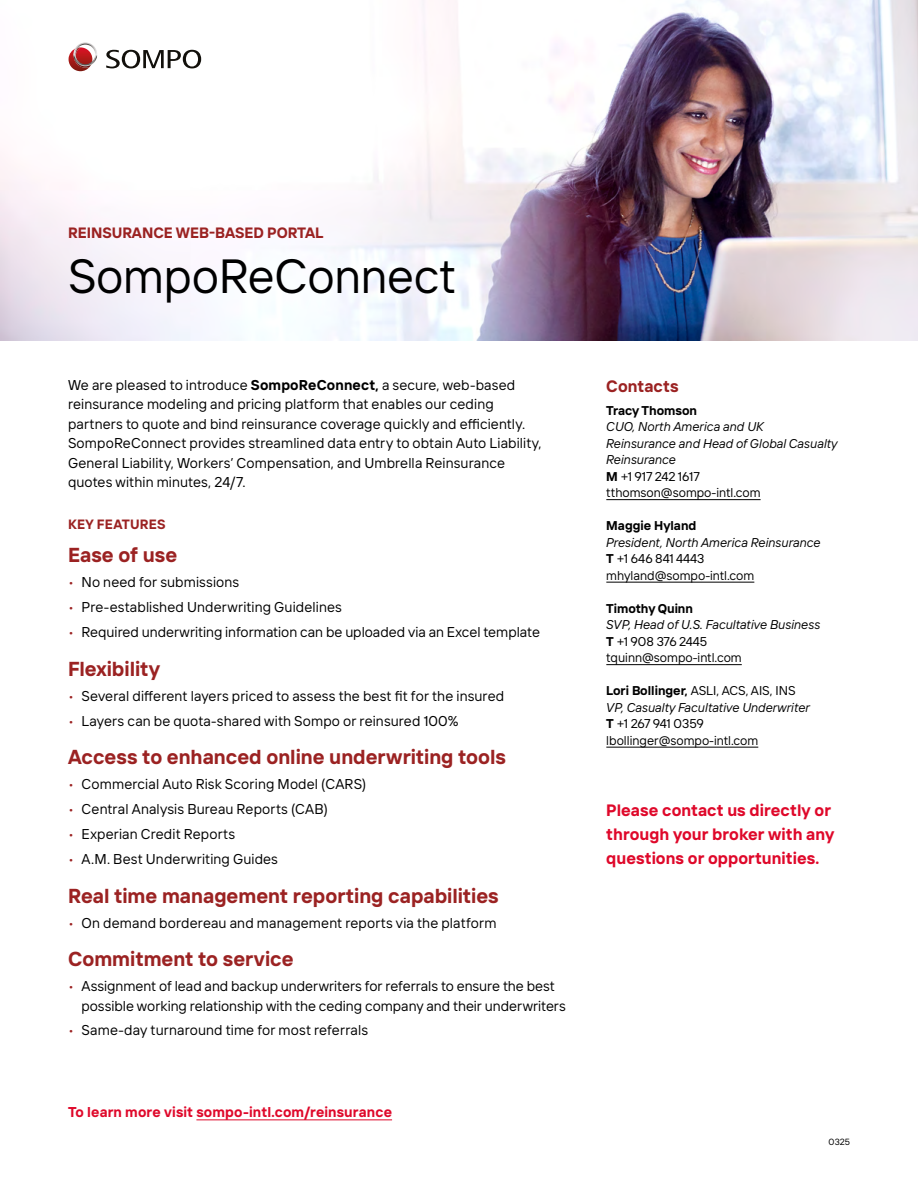
<style>
.page{position:relative;width:918px;height:1188px;background:#fff}
.page>*{position:absolute;margin:0;border:0;box-sizing:border-box;transform-origin:0 0}
.t1{font:48px "TT Interphases Pro";letter-spacing:-.005em;color:#000}
.t2{font:700 20.25px "TT Interphases Pro";color:#9b2222}
.t3{font:700 16.5px/24px "TT Interphases Pro";letter-spacing:.005em;color:#df082a}
.t4{font:700 16.5px "TT Interphases Pro";letter-spacing:.005em;color:#9b2222}
.t5{font:700 15px "TT Interphases Pro";color:#9b2222}
.t6{font:14.25px/19.5px "TT Interphases Pro";letter-spacing:.01em;color:#000}
.t7{font:700 14.25px "TT Interphases Pro";letter-spacing:.01em;color:#df082a}
.t8{font:700 13.5px "TT Interphases Pro";letter-spacing:.015em;color:#9b2222}
.t9{font:italic 12.75px/16.5px "TT Interphases Pro";color:#000}
.t10{font:12.75px/16.5px "TT Interphases Pro";color:#000}
.t11{font:700 12.75px "TT Interphases Pro";color:#000}
.t12{font:9px "TT Interphases Pro";color:#000}
.s1{font-weight:700}
.s2{color:#9b2222}
.s3{font-weight:700;font-style:normal}
.s4{font-style:normal}
.s5{font-style:italic}
</style>
<div class="page">
<img style="left:0;top:0;width:918px;height:340px">
<hr style="left:606px;top:499px;width:155px;height:1px;background:#000">
<hr style="left:606px;top:582px;width:148px;height:1px;background:#000">
<hr style="left:606px;top:664px;width:136px;height:1px;background:#000">
<hr style="left:606px;top:747px;width:152px;height:1px;background:#000">
<svg style="left:106px;top:50px;width:95px;height:18px"></svg>
<svg style="left:69px;top:43px;width:28px;height:28px"></svg>
<hr style="left:196px;top:1119px;width:196px;height:1px;background:#df082a">
<p class="t5" style="left:68px;top:223px;width:257px">REINSURANCE WEB-BASED PORTAL</p>
<h1 class="t1" style="left:68px;top:246px;width:390px">SompoReConnect</h1>
<p class="t6" style="left:68px;top:375px;width:475px">We are pleased to introduce <span class="s1">SompoReConnect,</span> a secure, web-based reinsurance modeling and pricing platform that enables our ceding partners to quote and bind reinsurance coverage quickly and efficiently.<br>SompoReConnect provides streamlined data entry to obtain Auto Liability, General Liability, Workers’ Compensation, and Umbrella Reinsurance quotes within minutes, 24/7.</p>
<p class="t8" style="left:68px;top:515px;width:99px">KEY FEATURES</p>
<h2 class="t2" style="left:68px;top:542px;width:111px">Ease of use</h2>
<p class="t6" style="left:68px;top:572px;width:173px"><span class="s2">•</span> No need for submissions</p>
<p class="t6" style="left:68px;top:597px;width:275px"><span class="s2">•</span> Pre-established Underwriting Guidelines</p>
<p class="t6" style="left:68px;top:622px;width:473px"><span class="s2">•</span> Required underwriting information can be uploaded via an Excel template</p>
<h2 class="t2" style="left:68px;top:655px;width:94px">Flexibility</h2>
<p class="t6" style="left:68px;top:686px;width:438px"><span class="s2">•</span> Several different layers priced to assess the best fit for the insured</p>
<p class="t6" style="left:68px;top:711px;width:392px"><span class="s2">•</span> Layers can be quota-shared with Sompo or reinsured 100%</p>
<h2 class="t2" style="left:68px;top:744px;width:440px">Access to enhanced online underwriting tools</h2>
<p class="t6" style="left:68px;top:774px;width:300px"><span class="s2">•</span> Commercial Auto Risk Scoring Model (CARS)</p>
<p class="t6" style="left:68px;top:799px;width:261px"><span class="s2">•</span> Central Analysis Bureau Reports (CAB)</p>
<p class="t6" style="left:68px;top:824px;width:169px"><span class="s2">•</span> Experian Credit Reports</p>
<p class="t6" style="left:68px;top:849px;width:211px"><span class="s2">•</span> A.M. Best Underwriting Guides</p>
<h2 class="t2" style="left:68px;top:882px;width:432px">Real time management reporting capabilities</h2>
<p class="t6" style="left:68px;top:912px;width:430px"><span class="s2">•</span> On demand bordereau and management reports via the platform</p>
<h2 class="t2" style="left:68px;top:946px;width:227px">Commitment to service</h2>
<p class="t6" style="left:82px;top:976px;width:486px;text-indent:-13px"><span class="s2">•</span> Assignment of lead and backup underwriters for referrals to ensure the best possible working relationship with the ceding company and their underwriters</p>
<p class="t6" style="left:68px;top:1020px;width:302px"><span class="s2">•</span> Same-day turnaround time for most referrals</p>
<p class="t7" style="left:68px;top:1103px;width:326px">To learn more visit sompo-intl.com/reinsurance</p>
<p class="t4" style="left:606px;top:375px;width:74px">Contacts</p>
<p class="t11" style="left:606px;top:402px;width:92px">Tracy Thomson</p>
<p class="t9" style="left:606px;top:418px;width:233px">CUO, North America and UK<br>Reinsurance and Head of Global Casualty<br>Reinsurance<br><span class="s3">M</span> <span class="s4">+1 917 242 1617 tthomson@sompo-intl.com</span></p>
<p class="t11" style="left:606px;top:517px;width:92px">Maggie Hyland</p>
<p class="t10" style="left:606px;top:534px;width:216px"><span class="s5">President, North America Reinsurance<br></span><span class="s1">T</span> +1 646 841 4443 mhyland@sompo-intl.com</p>
<p class="t11" style="left:606px;top:600px;width:88px">Timothy Quinn</p>
<p class="t9" style="left:606px;top:616px;width:216px">SVP, Head of U.S. Facultative Business<br><span class="s3">T</span> <span class="s4">+1 908 376 2445 tquinn@sompo-intl.com</span></p>
<p class="t10" style="left:606px;top:682px;width:205px"><span class="s1">Lori Bollinger,</span> ASLI, ACS, AIS, INS<br><span class="s5">VP, Casualty Facultative Underwriter<br></span><span class="s1">T</span> +1 267 941 0359 lbollinger@sompo-intl.com</p>
<p class="t3" style="left:606px;top:798px;width:229px">Please contact us directly or through your broker with any questions or opportunities.</p>
<p class="t12" style="left:829px;top:1137px;width:23px">0325</p>
</div>
